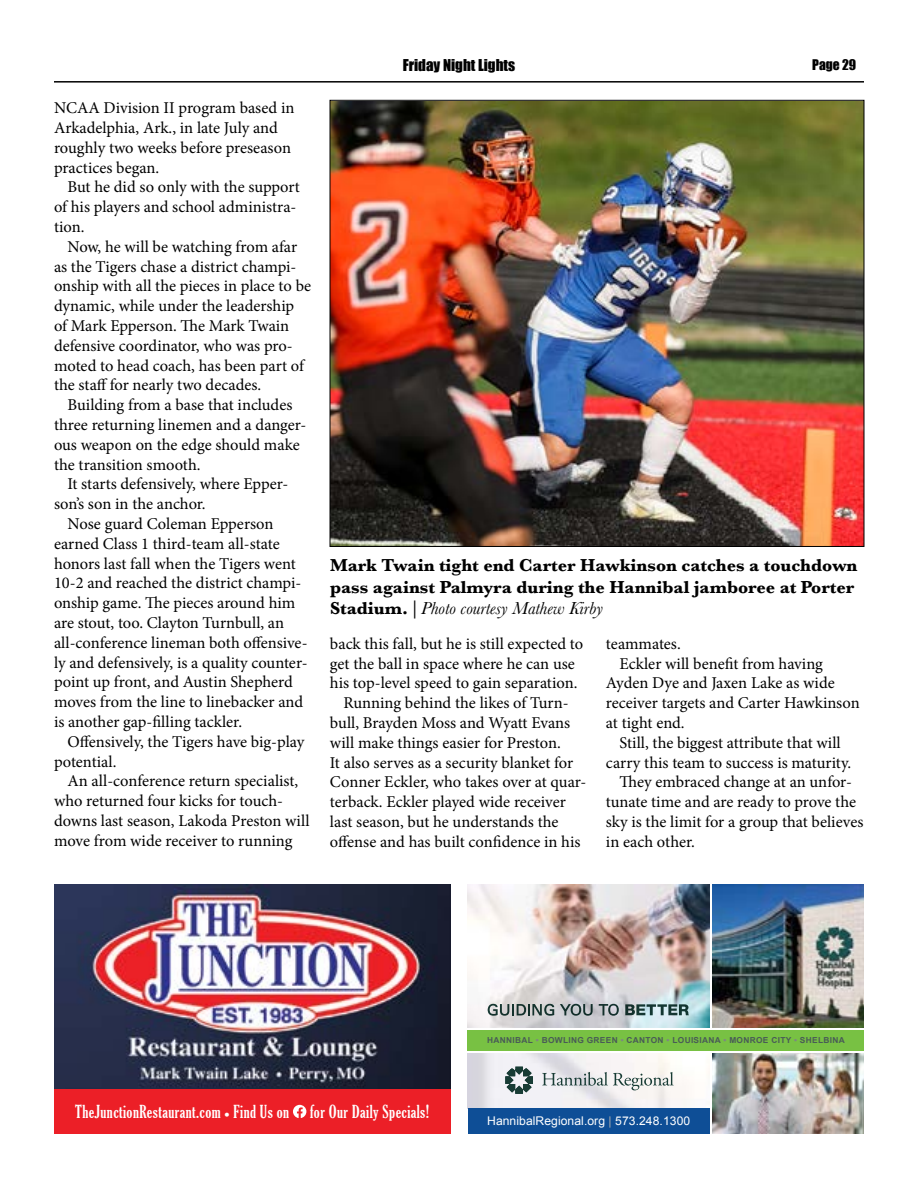
<style>
.page{position:relative;width:918px;height:1188px;background:#fff}
.page>*{position:absolute;margin:0;border:0;box-sizing:border-box;transform-origin:0 0}
.t1{font:700 18px/21.6px "Baskerville";color:#000}
.t2{font:extra-condensed 17.25px "Gloucester";letter-spacing:.025em;color:#fff}
.t3{font:16.5px/19.8px "Minion Pro";letter-spacing:-.005em;color:#000}
.t4{font:15px "Impact";color:#000}
.t5{font:13.5px "Impact";color:#000}
.t6{font:12px "Arial";letter-spacing:.005em;color:#fff}
.t7{font:700 8.25px "Arial";letter-spacing:.035em;color:#495b57}
.s1{font-family:"Minion Pro";font-weight:400}
.s2{font-weight:400;font-style:italic}
.s3{color:#7d8684}
.s4{color:#a7a9ac}
</style>
<div class="page">
<hr style="left:54px;top:81px;width:810px;height:2px;background:#000">
<img style="left:332px;top:102px;width:530px;height:443px">
<div style="left:54px;top:1089px;width:396px;height:45px;background:#ec1f27"></div>
<img style="left:54px;top:884px;width:396px;height:205px">
<svg style="left:293px;top:1105px;width:13px;height:13px"></svg>
<img style="left:468px;top:1053px;width:242px;height:56px">
<img style="left:468px;top:884px;width:242px;height:144px">
<img style="left:712px;top:884px;width:152px;height:144px">
<img style="left:712px;top:1053px;width:152px;height:81px">
<div style="left:468px;top:1109px;width:242px;height:25px;background:#0e4e96"></div>
<div style="left:468px;top:1031px;width:396px;height:20px;background:#78c143"></div>
<svg style="left:486px;top:998px;width:206px;height:23px"></svg>
<svg style="left:488px;top:1004px;width:66px;height:12px"></svg>
<svg style="left:560px;top:1004px;width:33px;height:12px"></svg>
<svg style="left:599px;top:1004px;width:20px;height:12px"></svg>
<svg style="left:625px;top:1004px;width:64px;height:11px"></svg>
<svg style="left:542px;top:1072px;width:132px;height:18px"></svg>
<svg style="left:505px;top:1066px;width:28px;height:28px"></svg>
<p class="t3" style="left:54px;top:98px;width:242px">NCAA Division II program based in<br>Arkadelphia, Ark., in late July and roughly two weeks before preseason practices began.</p>
<p class="t3" style="left:54px;top:177px;width:247px;text-indent:13px">But he did so only with the support of his players and school administra&shy;tion.</p>
<p class="t3" style="left:54px;top:237px;width:259px;text-indent:13px">Now, he will be watching from afar as the Tigers chase a district champi&shy;onship with all the pieces in place to be dynamic, while under the leadership of Mark Epperson. The Mark Twain defensive coordinator, who was pro&shy;moted to head coach, has been part of the staff for nearly two decades.</p>
<p class="t3" style="left:54px;top:395px;width:254px;text-indent:13px">Building from a base that includes three returning linemen and a danger&shy;ous weapon on the edge should make the transition smooth.</p>
<p class="t3" style="left:54px;top:474px;width:236px;text-indent:13px">It starts defensively, where Epper&shy;son’s son in the anchor.</p>
<p class="t3" style="left:54px;top:514px;width:255px;text-indent:13px">Nose guard Coleman Epperson earned Class 1 third-team all-state honors last fall when the Tigers went 10-2 and reached the district champi&shy;onship game. The pieces around him are stout, too. Clayton Turnbull, an all-conference lineman both offensive&shy;ly and defensively, is a quality counter&shy;point up front, and Austin Shepherd moves from the line to linebacker and is another gap-filling tackler.</p>
<p class="t3" style="left:54px;top:732px;width:252px;text-indent:13px">Offensively, the Tigers have big-play potential.</p>
<p class="t3" style="left:54px;top:771px;width:257px;text-indent:13px">An all-conference return specialist, who returned four kicks for touch&shy;downs last season, Lakoda Preston will move from wide receiver to running</p>
<p class="t4" style="left:403px;top:53px;width:114px">Friday Night Lights</p>
<p class="t5" style="left:812px;top:55px;width:45px">Page 29</p>
<p class="t1" style="left:330px;top:555px;width:529px">Mark Twain tight end Carter Hawkinson catches a touchdown pass against Palmyra during the Hannibal jamboree at Porter<br>Stadium. <span class="s1">|</span> <span class="s2">Photo courtesy Mathew Kirby</span></p>
<p class="t3" style="left:330px;top:634px;width:255px">back this fall, but he is still expected to</p>
<p class="t3" style="left:330px;top:654px;width:247px">get the ball in space where he can use</p>
<p class="t3" style="left:330px;top:673px;width:249px">his top-level speed to gain separation.</p>
<p class="t3" style="left:343px;top:693px;width:227px">Running behind the likes of Turn-</p>
<p class="t3" style="left:330px;top:713px;width:242px">bull, Brayden Moss and Wyatt Evans</p>
<p class="t3" style="left:330px;top:733px;width:232px">will make things easier for Preston.</p>
<p class="t3" style="left:330px;top:753px;width:245px">It also serves as a security blanket for</p>
<p class="t3" style="left:330px;top:772px;width:258px">Conner Eckler, who takes over at quar-</p>
<p class="t3" style="left:330px;top:792px;width:237px">terback. Eckler played wide receiver</p>
<p class="t3" style="left:330px;top:812px;width:230px">last season, but he understands the</p>
<p class="t3" style="left:330px;top:832px;width:252px">offense and has built confidence in his</p>
<p class="t3" style="left:606px;top:634px;width:76px">teammates.</p>
<p class="t3" style="left:619px;top:654px;width:205px">Eckler will benefit from having</p>
<p class="t3" style="left:606px;top:673px;width:230px">Ayden Dye and Jaxen Lake as wide</p>
<p class="t3" style="left:606px;top:693px;width:255px">receiver targets and Carter Hawkinson</p>
<p class="t3" style="left:606px;top:713px;width:80px">at tight end.</p>
<p class="t3" style="left:619px;top:733px;width:223px">Still, the biggest attribute that will</p>
<p class="t3" style="left:606px;top:753px;width:247px">carry this team to success is maturity.</p>
<p class="t3" style="left:619px;top:772px;width:234px">They embraced change at an unfor-</p>
<p class="t3" style="left:606px;top:792px;width:252px">tunate time and are ready to prove the</p>
<p class="t3" style="left:606px;top:812px;width:259px">sky is the limit for a group that believes</p>
<p class="t3" style="left:606px;top:832px;width:90px">in each other.</p>
<p class="t7" style="left:487px;top:1035px;width:359px">HANNIBAL <span class="s3">•</span> BOWLING GREEN <span class="s3">•</span> CANTON <span class="s3">•</span> LOUISIANA <span class="s3">•</span> MONROE CITY <span class="s3">•</span> SHELBINA</p>
<p class="t2" style="left:75px;top:1102px;width:355px">TheJunctionRestaurant.com <sub>•</sub> Find Us on for Our Daily Specials!</p>
<p class="t6" style="left:487px;top:1113px;width:205px">HannibalRegional.org <span class="s4">|</span> 573.248.1300</p>
</div>
